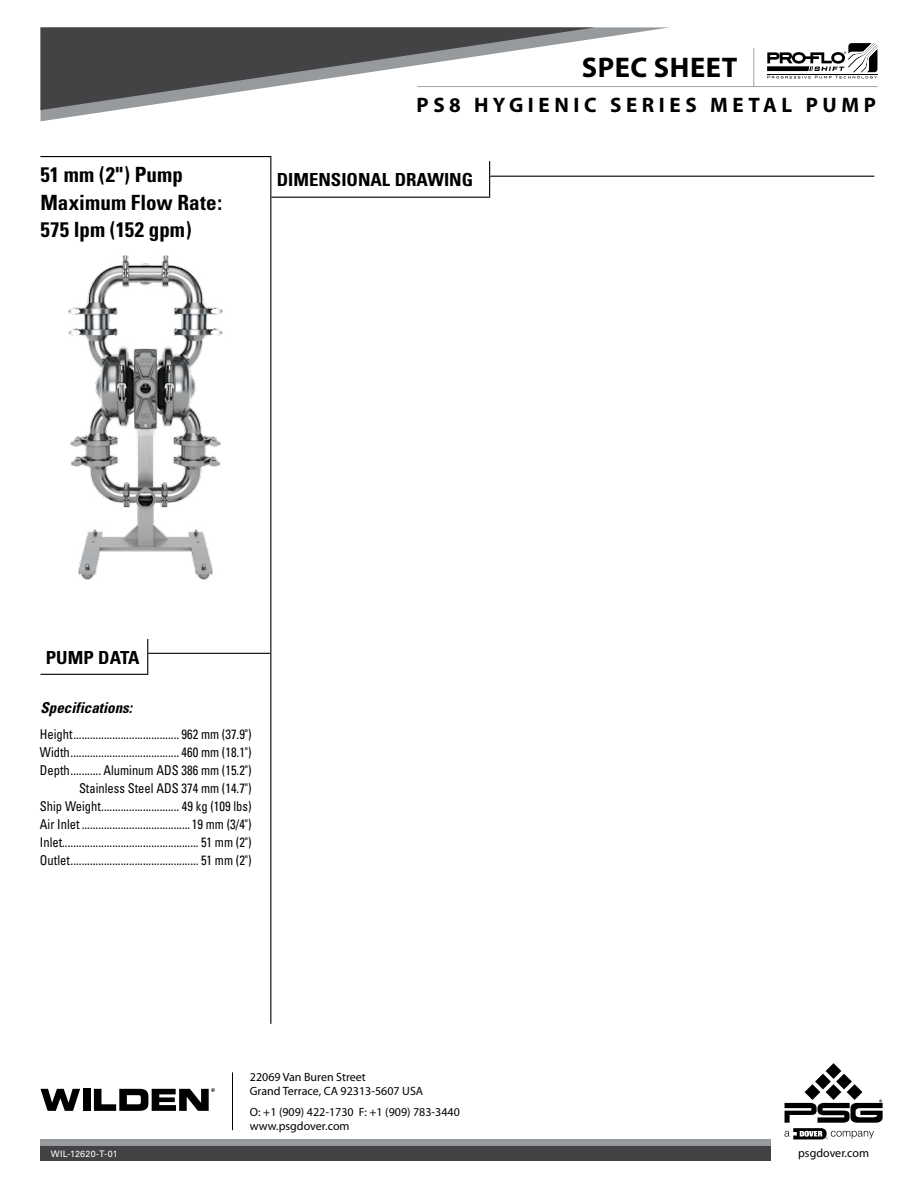
<style>
.page{position:relative;width:918px;height:1188px;background:#fff}
.page>*{position:absolute;margin:0;border:0;box-sizing:border-box;transform-origin:0 0}
.t1{font:700 28.5px "Myriad Pro";letter-spacing:.02em;color:#000}
.t2{font:700 condensed 21px/27.8px "Univers";letter-spacing:.005em;color:#000}
.t3{font:700 21px "Myriad Pro";letter-spacing:.22em;color:#000}
.t4{font:700 condensed 18px "Univers";color:#000;scale:1.04 1}
.t5{font:italic 700 condensed 15px "Univers";color:#000}
.t6{font:condensed 13.5px/18px "Univers";color:#000;text-align:right;scale:.93 1}
.t7{font:12px/14.4px "Myriad Pro";color:#000}
.t8{font:9px "Univers";letter-spacing:.025em;color:#fff}
</style>
<div class="page">
<hr style="left:417px;top:86px;width:461px;height:1px;background:#a1a3a6">
<hr style="left:753px;top:48px;width:1px;height:38px;background:#a1a3a6">
<div style="left:40px;top:1139px;width:731px;height:22px;background:#434345"></div>
<div style="left:40px;top:1139px;width:731px;height:7px;background:#979a9c"></div>
<hr style="left:232px;top:1072px;width:1px;height:58px;background:#000">
<hr style="left:767px;top:74px;width:111px;height:1px;background:#000">
<svg style="left:767px;top:43px;width:110px;height:35px"></svg>
<div style="left:83px;top:1089px;width:7px;height:22px;background:#000"></div>
<svg style="left:40px;top:1089px;width:40px;height:22px"></svg>
<svg style="left:94px;top:1088px;width:121px;height:23px"></svg>
<svg style="left:785px;top:1063px;width:98px;height:76px"></svg>
<svg style="left:40px;top:27px;width:629px;height:94px"></svg>
<svg style="left:40px;top:27px;width:555px;height:83px"></svg>
<hr style="left:147px;top:653px;width:123px;height:1px;background:#000">
<hr style="left:40px;top:674px;width:108px;height:1px;background:#000">
<svg style="left:147px;top:639px;width:1px;height:35px"></svg>
<hr style="left:40px;top:156px;width:231px;height:1px;background:#000">
<hr style="left:270px;top:157px;width:1px;height:867px;background:#000">
<hr style="left:489px;top:176px;width:385px;height:1px;background:#000">
<svg style="left:489px;top:161px;width:1px;height:36px"></svg>
<hr style="left:271px;top:197px;width:219px;height:1px;background:#000">
<img style="left:68px;top:255px;width:155px;height:325px">
<h1 class="t1" style="left:582px;top:49px;width:157px">SPEC SHEET</h1>
<h2 class="t3" style="left:417px;top:92px;width:461px">PS8 HYGIENIC SERIES METAL PUMP</h2>
<h2 class="t2" style="left:40px;top:160px;width:183px">51 mm (2") Pump<br>Maximum Flow Rate:<br>575 lpm (152 gpm)</h2>
<h3 class="t4" style="left:277px;top:169px;width:190px">DIMENSIONAL DRAWING</h3>
<h3 class="t4" style="left:46px;top:646px;width:92px">PUMP DATA</h3>
<p class="t5" style="left:40px;top:698px;width:93px">Specifications:</p>
<p class="t6" style="left:40px;top:725px;width:229px">Height...................................... 962 mm (37.9")<br>Width....................................... 460 mm (18.1")<br>Depth........... Aluminum ADS 386 mm (15.2")<br>Stainless Steel ADS 374 mm (14.7")<br>Ship Weight............................ 49 kg (109 lbs)<br>Air Inlet ....................................... 19 mm (3/4")<br>Inlet................................................. 51 mm (2")<br>Outlet.............................................. 51 mm (2")</p>
<p class="t8" style="left:51px;top:1149px;width:69px">WIL-12620-T-01</p>
<p class="t7" style="left:250px;top:1069px;width:175px">22069 Van Buren Street<br>Grand Terrace, CA 92313-5607 USA</p>
<p class="t7" style="left:250px;top:1104px;width:212px">O: +1 (909) 422-1730 F: +1 (909) 783-3440 www.psgdover.com</p>
<p class="t7" style="left:798px;top:1145px;width:72px">psgdover.com</p>
</div>
